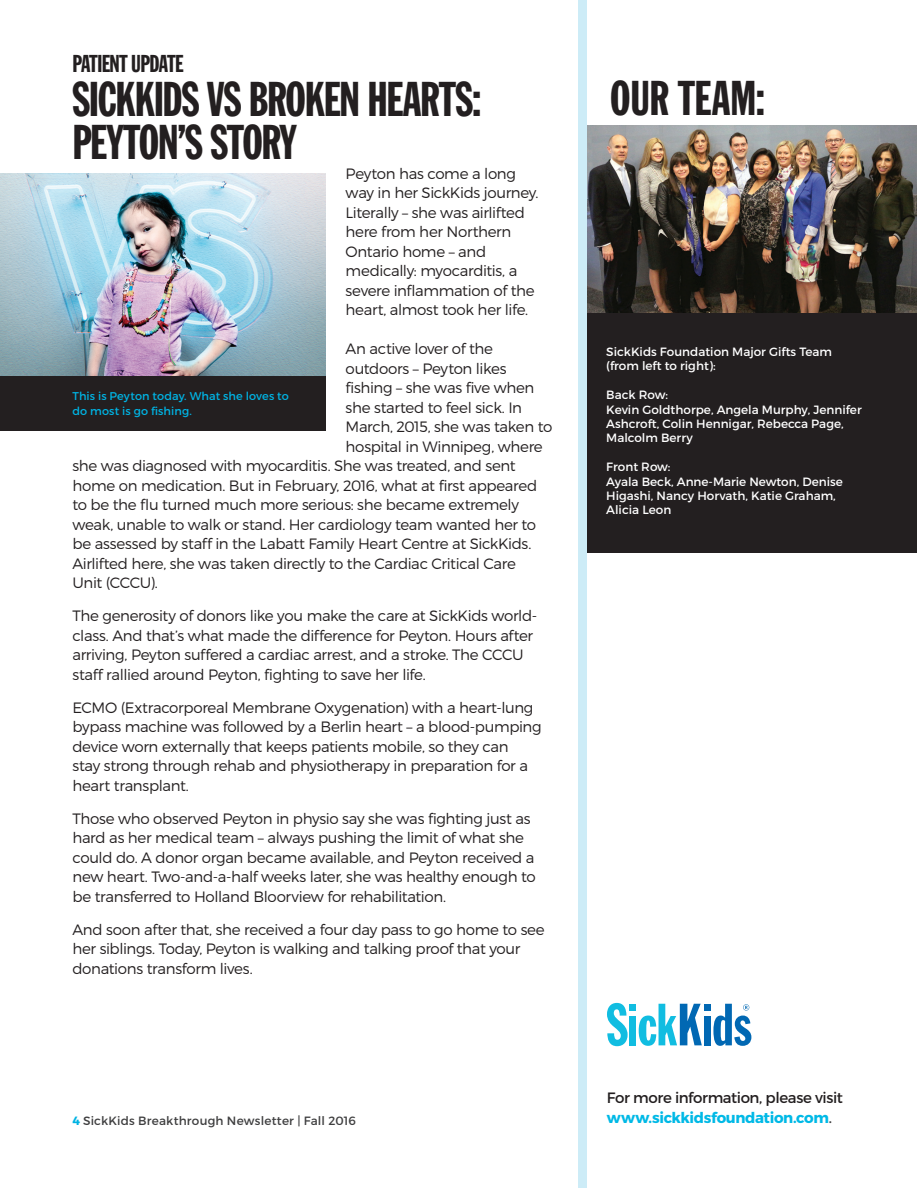
<style>
.page{position:relative;width:918px;height:1188px;background:#fff}
.page>*{position:absolute;margin:0;border:0;box-sizing:border-box;transform-origin:0 0}
.t1{font:48px/43.5px "Franklin Gothic Std Extra Cond";letter-spacing:-.02em;color:#231f20}
.t2{font:24px "Franklin Gothic Std Extra Cond";letter-spacing:-.025em;color:#231f20}
.t3{font:300 15px/19.5px "Montserrat";letter-spacing:-.025em;color:#231f20}
.t4{font:15px/19.5px "Montserrat";letter-spacing:-.025em;color:#231f20}
.t5{font:12px/14.4px "Montserrat";color:#fff}
.t6{font:12px "Montserrat";letter-spacing:.015em;color:#3e3e3f}
.t7{font:11.25px/15px "Montserrat";letter-spacing:.01em;color:#00b3e3}
.s1{font-weight:700;color:#00b3e3}
.s2{font-weight:700;color:#00b9e6}
.s3{color:#3e3e3f}
</style>
<div class="page">
<svg style="left:607px;top:1003px;width:21px;height:43px"></svg>
<div style="left:630px;top:1004px;width:6px;height:7px;background:#11bde1"></div>
<div style="left:630px;top:1016px;width:6px;height:29px;background:#11bde1"></div>
<svg style="left:639px;top:1004px;width:63px;height:42px"></svg>
<div style="left:704px;top:1004px;width:7px;height:7px;background:#0168b3"></div>
<div style="left:704px;top:1016px;width:7px;height:29px;background:#0168b3"></div>
<svg style="left:713px;top:1004px;width:38px;height:42px"></svg>
<img style="left:586px;top:125px;width:331px;height:188px">
<img style="left:0;top:174px;width:325px;height:202px">
<div style="left:586px;top:313px;width:331px;height:240px;background:#231f20"></div>
<div style="left:0;top:376px;width:325px;height:55px;background:#231f20"></div>
<div style="left:578px;top:0;width:8px;height:1188px;background:#cdecf7"></div>
<p class="t2" style="left:72px;top:51px;width:113px">PATIENT UPDATE</p>
<p class="t1" style="left:72px;top:79px;width:410px">SICKKIDS VS BROKEN HEARTS:<br>PEYTON’S STORY</p>
<p class="t3" style="left:346px;top:163px;width:194px">Peyton has come a long way in her SickKids journey.<br>Literally – she was airlifted here from her Northern<br>Ontario home – and medically: myocarditis, a severe inflammation of the heart, almost took her life.</p>
<p class="t3" style="left:346px;top:339px;width:149px">An active lover of the</p>
<p class="t3" style="left:346px;top:358px;width:162px">outdoors – Peyton likes</p>
<p class="t3" style="left:346px;top:378px;width:190px">fishing – she was five when</p>
<p class="t3" style="left:346px;top:397px;width:178px">she started to feel sick. In</p>
<p class="t3" style="left:346px;top:417px;width:208px">March, 2015, she was taken to</p>
<p class="t3" style="left:346px;top:436px;width:199px">hospital in Winnipeg, where</p>
<p class="t3" style="left:72px;top:456px;width:445px">she was diagnosed with myocarditis. She was treated, and sent</p>
<p class="t3" style="left:72px;top:475px;width:466px">home on medication. But in February, 2016, what at first appeared</p>
<p class="t3" style="left:72px;top:495px;width:448px">to be the flu turned much more serious: she became extremely</p>
<p class="t3" style="left:72px;top:514px;width:465px">weak, unable to walk or stand. Her cardiology team wanted her to</p>
<p class="t3" style="left:72px;top:534px;width:460px">be assessed by staff in the Labatt Family Heart Centre at SickKids.</p>
<p class="t3" style="left:72px;top:553px;width:445px">Airlifted here, she was taken directly to the Cardiac Critical Care</p>
<p class="t3" style="left:72px;top:573px;width:87px">Unit (CCCU).</p>
<p class="t3" style="left:72px;top:606px;width:466px">The generosity of donors like you make the care at SickKids world&shy;class. And that’s what made the difference for Peyton. Hours after arriving, Peyton suffered a cardiac arrest, and a stroke. The CCCU staff rallied around Peyton, fighting to save her life.</p>
<p class="t3" style="left:72px;top:697px;width:471px">ECMO (Extracorporeal Membrane Oxygenation) with a heart-lung bypass machine was followed by a Berlin heart – a blood-pumping device worn externally that keeps patients mobile, so they can<br>stay strong through rehab and physiotherapy in preparation for a heart transplant.</p>
<p class="t3" style="left:72px;top:808px;width:465px">Those who observed Peyton in physio say she was fighting just as hard as her medical team – always pushing the limit of what she could do. A donor organ became available, and Peyton received a new heart. Two-and-a-half weeks later, she was healthy enough to be transferred to Holland Bloorview for rehabilitation.</p>
<p class="t3" style="left:72px;top:919px;width:474px">And soon after that, she received a four day pass to go home to see her siblings. Today, Peyton is walking and talking proof that your donations transform lives.</p>
<p class="t7" style="left:72px;top:388px;width:218px">This is Peyton today. What she loves to do most is go fishing.</p>
<p class="t6" style="left:72px;top:1114px;width:285px"><span class="s1">4</span> SickKids Breakthrough Newsletter | Fall 2016</p>
<p class="t1" style="left:610px;top:78px;width:157px">OUR TEAM:</p>
<p class="t5" style="left:606px;top:345px;width:227px">SickKids Foundation Major Gifts Team (from left to right):</p>
<p class="t5" style="left:606px;top:388px;width:63px">Back Row:</p>
<p class="t5" style="left:606px;top:402px;width:257px">Kevin Goldthorpe, Angela Murphy, Jennifer<br>Ashcroft, Colin Hennigar, Rebecca Page,<br>Malcolm Berry</p>
<p class="t5" style="left:606px;top:460px;width:238px">Front Row:<br>Ayala Beck, Anne-Marie Newton, Denise<br>Higashi, Nancy Horvath, Katie Graham,<br>Alicia Leon</p>
<p class="t4" style="left:607px;top:1088px;width:237px">For more information, please visit <span class="s2">www.sickkidsfoundation.com</span><span class="s3">.</span></p>
</div>
